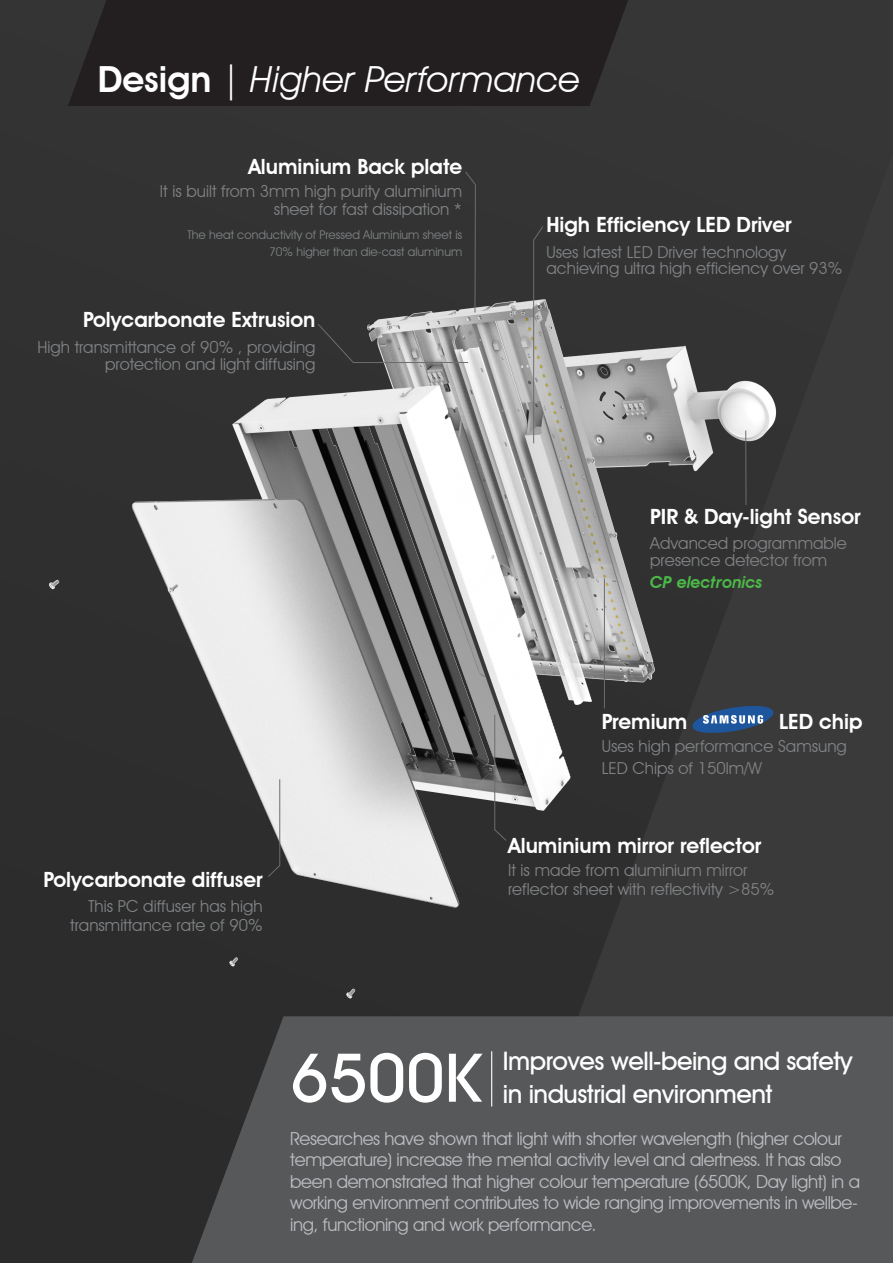
<style>
.page{position:relative;width:893px;height:1263px;background:#343434}
.page>*{position:absolute;margin:0;border:0;box-sizing:border-box;transform-origin:0 0}
.t1{font:500 67.5px "Avant Garde IT Cby BT";color:#fff}
.t2{font:italic 36px "Avant Garde IT Cby BT";color:#fff}
.t3{font:500 25.5px "Avant Garde IT Cby BT";letter-spacing:-.02em;color:#fff}
.t4{font:600 21px "Avant Garde IT Cby BT";color:#fff}
.t5{font:18px/21.6px "Avant Garde IT Cby BT";letter-spacing:-.02em;color:#bcbdc0}
.t6{font:16.5px/16.8px "Avant Garde IT Cby BT";color:#808285}
.t7{font:italic 600 16.5px "Avant Garde IT Cby BT";color:#4cb848}
.t8{font:12px "Avant Garde IT Cby BT";color:#808285}
.s1{font-weight:600;font-style:normal}
.s2{font-style:normal}
</style>
<div class="page">
<img style="left:49px;top:299px;width:727px;height:700px">
<svg style="left:68px;top:0;width:560px;height:106px;background:#242021"></svg>
<svg style="left:533px;top:226px;width:11px;height:218px"></svg>
<svg style="left:465px;top:172px;width:11px;height:141px"></svg>
<hr style="left:745px;top:431px;width:1px;height:74px;background:#6c6d70">
<svg style="left:317px;top:323px;width:152px;height:40px"></svg>
<svg style="left:494px;top:714px;width:13px;height:127px"></svg>
<hr style="left:604px;top:578px;width:1px;height:130px;background:#6c6d70">
<svg style="left:267px;top:778px;width:14px;height:99px"></svg>
<div style="left:192px;top:1016px;width:701px;height:247px;background:#57585a"></div>
<hr style="left:491px;top:1051px;width:1px;height:55px;background:#fff">
<svg style="left:692px;top:705px;width:84px;height:29px"></svg>
<p class="t2" style="left:98px;top:57px;width:483px"><span class="s1">Design</span> <span class="s2">|</span> Higher Performance</p>
<p class="t4" style="left:248px;top:154px;width:215px">Aluminium Back plate</p>
<p class="t6" style="left:160px;top:182px;width:304px;line-height:18.6px;text-align:right">It is built from 3mm high purity aluminium sheet for fast dissipation *</p>
<p class="t8" style="left:187px;top:228px;width:276px">The heat conductivity of Pressed Aluminium sheet is</p>
<p class="t8" style="left:269px;top:244px;width:195px">70% higher than die-cast aluminum</p>
<p class="t4" style="left:83px;top:307px;width:234px">Polycarbonate Extrusion</p>
<p class="t6" style="left:37px;top:339px;width:280px;text-align:right">High transmittance of 90% , providing protection and light diffusing</p>
<p class="t4" style="left:546px;top:212px;width:247px">High Efficiency LED Driver</p>
<p class="t6" style="left:546px;top:243px;width:297px">Uses latest LED Driver technology achieving ultra high efficiency over 93%</p>
<p class="t4" style="left:43px;top:866px;width:221px">Polycarbonate diffuser</p>
<p class="t6" style="left:89px;top:898px;width:175px">This PC diffuser has high</p>
<p class="t6" style="left:70px;top:917px;width:194px">transmittance rate of 90%</p>
<p class="t4" style="left:650px;top:503px;width:212px">PIR &amp; Day-light Sensor</p>
<p class="t6" style="left:650px;top:535px;width:198px">Advanced programmable presence detector from</p>
<p class="t7" style="left:650px;top:572px;width:114px">CP electronics</p>
<p class="t4" style="left:602px;top:709px;width:87px">Premium</p>
<p class="t4" style="left:779px;top:709px;width:85px">LED chip</p>
<p class="t6" style="left:602px;top:735px;width:247px;line-height:21.6px">Uses high performance Samsung<br>LED Chips of 150lm/W</p>
<p class="t4" style="left:508px;top:833px;width:255px">Aluminium mirror reflector</p>
<p class="t6" style="left:508px;top:861px;width:241px">It is made from aluminium mirror</p>
<p class="t6" style="left:508px;top:880px;width:268px">reflector sheet with reflectivity &gt;85%</p>
<p class="t1" style="left:290px;top:1037px;width:193px">6500K</p>
<p class="t3" style="left:503px;top:1046px;width:352px">Improves well-being and safety</p>
<p class="t3" style="left:503px;top:1078px;width:271px">in industrial environment</p>
<p class="t5" style="left:290px;top:1127px;width:571px">Researches have shown that light with shorter wavelength (higher colour temperature) increase the mental activity level and alertness. It has also been demonstrated that higher colour temperature (6500K, Day light) in a working environment contributes to wide ranging improvements in wellbe&shy;ing, functioning and work performance.</p>
</div>
